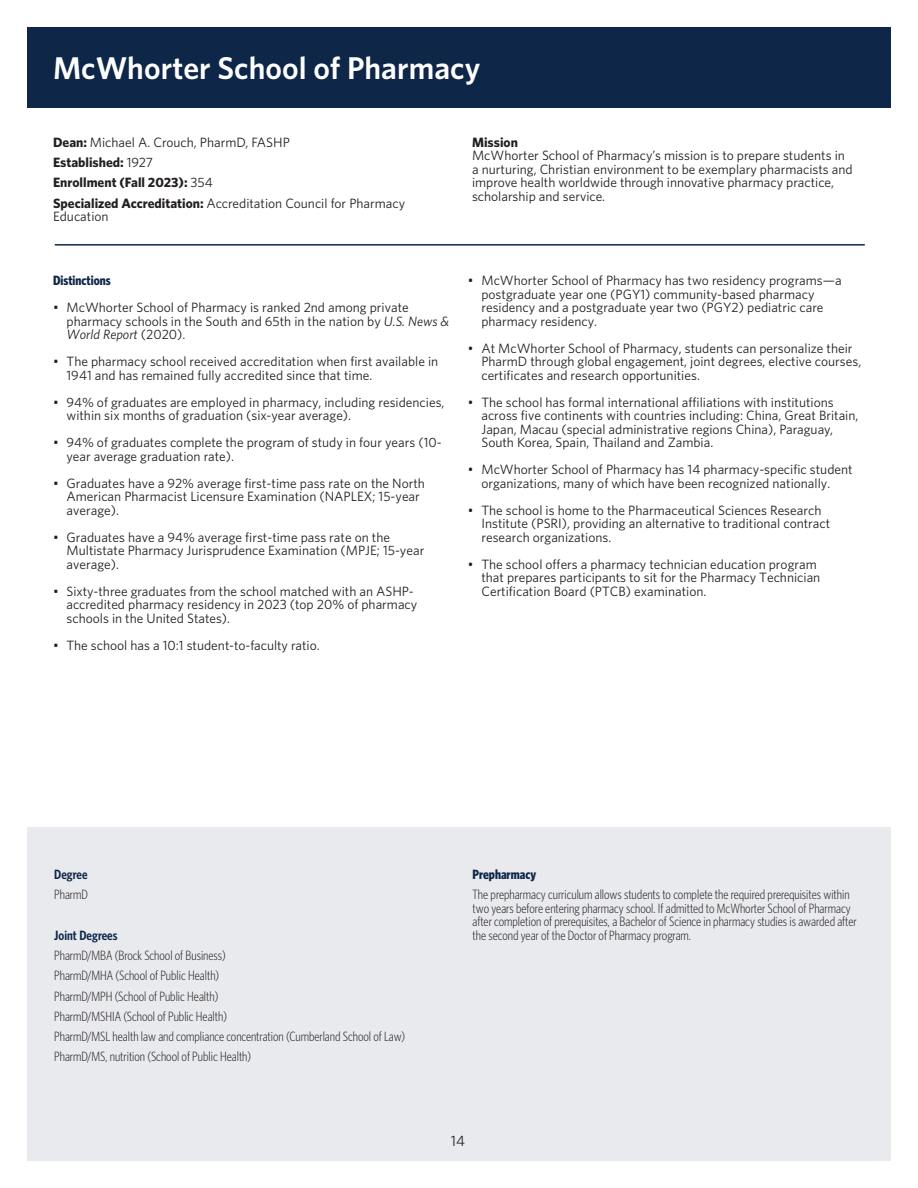
<style>
.page{position:relative;width:918px;height:1188px;background:#fff}
.page>*{position:absolute;margin:0;border:0;box-sizing:border-box;transform-origin:0 0}
.t1{font:600 31.5px "Whitney";color:#fff}
.t2{font:15px "Whitney";color:#231f20}
.t3{font:13.5px/13.5px "Whitney";color:#231f20}
.t4{font:300 13.5px/13.5px "Whitney Condensed";color:#231f20}
.t5{font:700 13.5px "Whitney";color:#231f20}
.t6{font:700 13.5px "Whitney Condensed";color:#0e2648}
.t7{font:600 13.5px "Whitney Condensed";color:#0e2648}
.s1{font-weight:700}
.s2{font-weight:400}
.s3{font-style:italic}
</style>
<div class="page">
<div style="left:27px;top:827px;width:864px;height:334px;background:#e9eaee"></div>
<div style="left:27px;top:27px;width:864px;height:81px;background:#0e2648"></div>
<hr style="left:55px;top:244px;width:810px;height:2px;background:#0e2648">
<p class="t1" style="left:53px;top:47px;width:429px">McWhorter School of Pharmacy</p>
<p class="t3" style="left:53px;top:135px;width:238px"><span class="s1">Dean:</span> Michael A. Crouch, PharmD, FASHP</p>
<p class="t5" style="left:53px;top:153px;width:102px">Established: <span class="s2">1927</span></p>
<p class="t5" style="left:53px;top:174px;width:161px">Enrollment (Fall 2023): <span class="s2">354</span></p>
<p class="t3" style="left:53px;top:196px;width:354px"><span class="s1">Specialized Accreditation:</span> Accreditation Council for Pharmacy<br>Education</p>
<p class="t3" style="left:472px;top:135px;width:382px"><span class="s1">Mission<br></span>McWhorter School of Pharmacy’s mission is to prepare students in a nurturing, Christian environment to be exemplary pharmacists and improve health worldwide through innovative pharmacy practice, scholarship and service.</p>
<p class="t6" style="left:53px;top:272px;width:59px">Distinctions</p>
<p class="t3" style="left:67px;top:301px;width:384px;text-indent:-14px">• McWhorter School of Pharmacy is ranked 2nd among private pharmacy schools in the South and 65th in the nation by <span class="s3">U.S. News &amp;<br>World Report</span> (2020).</p>
<p class="t3" style="left:67px;top:355px;width:373px;text-indent:-14px">• The pharmacy school received accreditation when first available in<br>1941 and has remained fully accredited since that time.</p>
<p class="t3" style="left:67px;top:395px;width:380px;text-indent:-14px">• 94% of graduates are employed in pharmacy, including residencies, within six months of graduation (six-year average).</p>
<p class="t3" style="left:67px;top:436px;width:377px;text-indent:-14px">• 94% of graduates complete the program of study in four years (10- year average graduation rate).</p>
<p class="t3" style="left:67px;top:476px;width:360px;text-indent:-14px">• Graduates have a 92% average first-time pass rate on the North<br>American Pharmacist Licensure Examination (NAPLEX; 15-year average).</p>
<p class="t3" style="left:67px;top:530px;width:359px;text-indent:-14px">• Graduates have a 94% average first-time pass rate on the<br>Multistate Pharmacy Jurisprudence Examination (MPJE; 15-year average).</p>
<p class="t3" style="left:67px;top:584px;width:352px;text-indent:-14px">• Sixty-three graduates from the school matched with an ASHP&shy;accredited pharmacy residency in 2023 (top 20% of pharmacy schools in the United States).</p>
<p class="t3" style="left:53px;top:638px;width:268px">• The school has a 10:1 student-to-faculty ratio.</p>
<p class="t3" style="left:481px;top:274px;width:362px;text-indent:-14px">• McWhorter School of Pharmacy has two residency programs—a postgraduate year one (PGY1) community-based pharmacy residency and a postgraduate year two (PGY2) pediatric care pharmacy residency.</p>
<p class="t3" style="left:481px;top:341px;width:381px;text-indent:-14px">• At McWhorter School of Pharmacy, students can personalize their<br>PharmD through global engagement, joint degrees, elective courses, certificates and research opportunities.</p>
<p class="t3" style="left:481px;top:395px;width:379px;text-indent:-14px">• The school has formal international affiliations with institutions across five continents with countries including: China, Great Britain, Japan, Macau (special administrative regions China), Paraguay, South Korea, Spain, Thailand and Zambia.</p>
<p class="t3" style="left:481px;top:463px;width:373px;text-indent:-14px">• McWhorter School of Pharmacy has 14 pharmacy-specific student organizations, many of which have been recognized nationally.</p>
<p class="t3" style="left:481px;top:503px;width:350px;text-indent:-14px">• The school is home to the Pharmaceutical Sciences Research<br>Institute (PSRI), providing an alternative to traditional contract research organizations.</p>
<p class="t3" style="left:481px;top:557px;width:340px;text-indent:-14px">• The school offers a pharmacy technician education program that prepares participants to sit for the Pharmacy Technician<br>Certification Board (PTCB) examination.</p>
<p class="t7" style="left:54px;top:866px;width:35px">Degree</p>
<p class="t4" style="left:54px;top:888px;width:35px">PharmD</p>
<p class="t7" style="left:54px;top:927px;width:65px">Joint Degrees</p>
<p class="t4" style="left:54px;top:948px;width:173px">PharmD/MBA (Brock School of Business)</p>
<p class="t4" style="left:54px;top:969px;width:167px">PharmD/MHA (School of Public Health)</p>
<p class="t4" style="left:54px;top:989px;width:166px">PharmD/MPH (School of Public Health)</p>
<p class="t4" style="left:54px;top:1009px;width:174px">PharmD/MSHIA (School of Public Health)</p>
<p class="t4" style="left:54px;top:1029px;width:353px">PharmD/MSL health law and compliance concentration (Cumberland School of Law)</p>
<p class="t4" style="left:54px;top:1050px;width:199px">PharmD/MS, nutrition (School of Public Health)</p>
<p class="t6" style="left:473px;top:866px;width:65px">Prepharmacy</p>
<p class="t4" style="left:473px;top:888px;width:386px">The prepharmacy curriculum allows students to complete the required prerequisites within two years before entering pharmacy school. If admitted to McWhorter School of Pharmacy after completion of prerequisites, a Bachelor of Science in pharmacy studies is awarded after the second year of the Doctor of Pharmacy program.</p>
<p class="t2" style="left:451px;top:1131px;width:16px">14</p>
</div>
